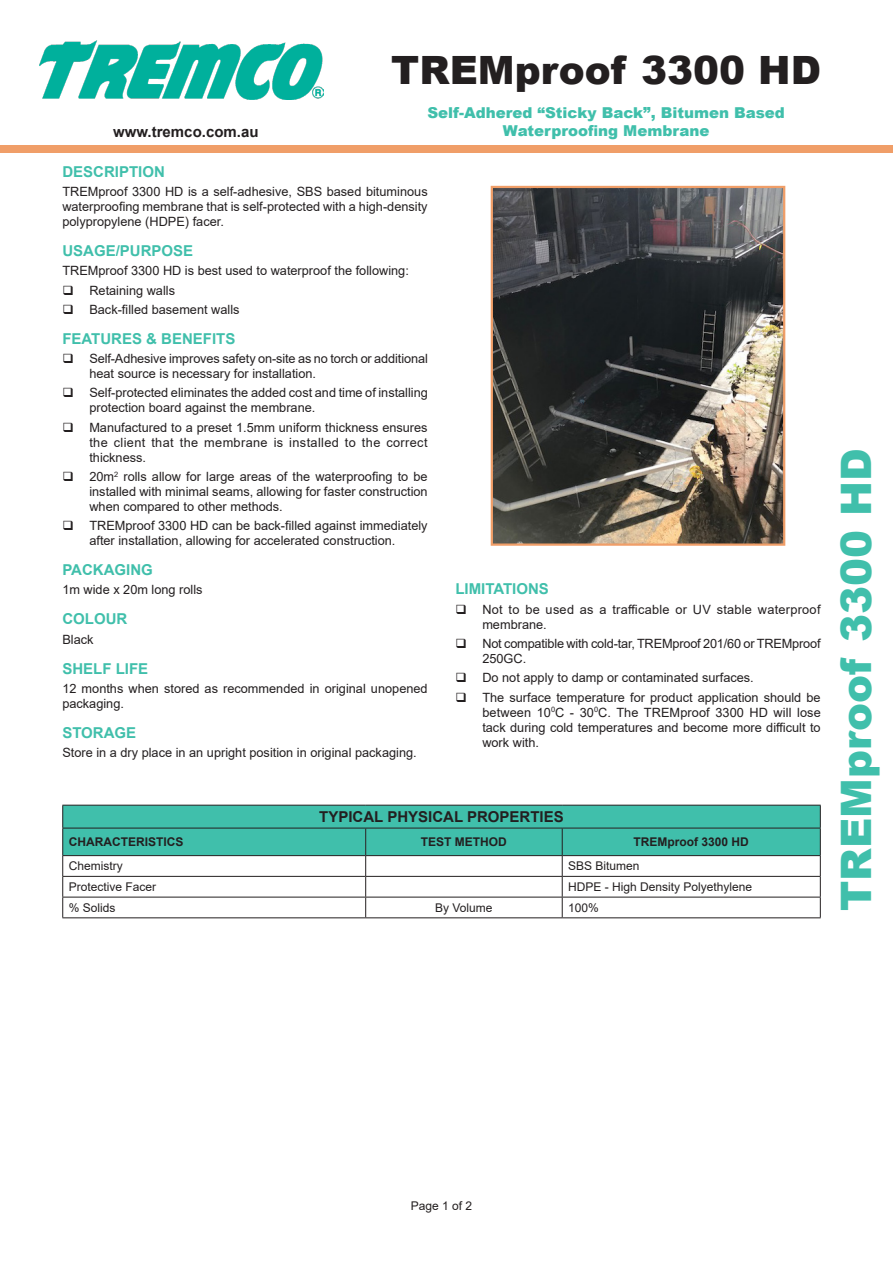
<style>
.page{position:relative;width:893px;height:1263px;background:#fff}
.page>*{position:absolute;margin:0;border:0;box-sizing:border-box;transform-origin:0 0}
.t1{font:900 42px "Arial";color:#40bfab}
.t2{font:900 39px "Arial";color:#231f20}
.t3{font:700 15px "Arial";color:#40bfab}
.t4{font:900 15px "Arial";color:#40bfab}
.t5{font:700 15px "Arial";color:#231f20}
.t6{font:12.75px/15px "Arial";color:#231f20}
.t7{font:12.75px/15px "Arial";letter-spacing:.02em;color:#231f20}
.t8{font:12px "Arial";color:#231f20}
.t9{font:700 12px "Arial";color:#231f20}
</style>
<div class="page">
<img style="left:40px;top:40px;width:284px;height:59px">
<div style="left:0;top:145px;width:893px;height:7px;background:#f09e68"></div>
<img style="left:494px;top:189px;width:288px;height:354px">
<div style="left:491px;top:186px;width:294px;height:360px;border:2px solid #f09e68"></div>
<svg style="left:62px;top:805px;width:759px;height:112px"></svg>
<hr style="left:62px;top:917px;width:304px;height:1px;background:#231f20">
<hr style="left:366px;top:917px;width:196px;height:1px;background:#231f20">
<hr style="left:562px;top:917px;width:259px;height:1px;background:#231f20">
<p class="t5" style="left:113px;top:121px;width:147px">www.tremco.com.au</p>
<p class="t2" style="left:391px;top:41px;width:431px">TREMproof 3300 HD</p>
<p class="t4" style="left:427px;top:102px;width:359px">Self-Adhered “Sticky Back”, Bitumen Based</p>
<p class="t4" style="left:503px;top:120px;width:208px">Waterproofing Membrane</p>
<p class="t3" style="left:62px;top:161px;width:104px">DESCRIPTION</p>
<p class="t6" style="left:62px;top:184px;width:367px;text-align:justify">TREMproof 3300 HD is a self-adhesive, SBS based bituminous waterproofing membrane that is self-protected with a high-density polypropylene (HDPE) facer.</p>
<p class="t3" style="left:62px;top:240px;width:132px">USAGE/PURPOSE</p>
<p class="t6" style="left:62px;top:263px;width:348px">TREMproof 3300 HD is best used to waterproof the following:</p>
<p class="t6" style="left:89px;top:282px;width:87px">Retaining walls</p>
<p class="t6" style="left:89px;top:302px;width:152px">Back-filled basement walls</p>
<p class="t3" style="left:62px;top:328px;width:175px">FEATURES &amp; BENEFITS</p>
<p class="t6" style="left:89px;top:351px;width:340px">Self-Adhesive improves safety on-site as no torch or additional heat source is necessary for installation.</p>
<p class="t6" style="left:89px;top:385px;width:340px">Self-protected eliminates the added cost and time of installing protection board against the membrane.</p>
<p class="t6" style="left:89px;top:419px;width:340px;text-align:justify">Manufactured to a preset 1.5mm uniform thickness ensures the client that the membrane is installed to the correct thickness.</p>
<p class="t6" style="left:89px;top:469px;width:340px;text-align:justify">20m<sup>2</sup> rolls allow for large areas of the waterproofing to be installed with minimal seams, allowing for faster construction when compared to other methods.</p>
<p class="t6" style="left:89px;top:518px;width:340px">TREMproof 3300 HD can be back-filled against immediately after installation, allowing for accelerated construction.</p>
<p class="t3" style="left:62px;top:559px;width:92px">PACKAGING</p>
<p class="t6" style="left:62px;top:582px;width:142px">1m wide x 20m long rolls</p>
<p class="t3" style="left:62px;top:608px;width:66px">COLOUR</p>
<p class="t6" style="left:62px;top:631px;width:33px">Black</p>
<p class="t3" style="left:62px;top:658px;width:87px">SHELF LIFE</p>
<p class="t6" style="left:62px;top:681px;width:367px">12 months when stored as recommended in original unopened packaging.</p>
<p class="t3" style="left:62px;top:722px;width:75px">STORAGE</p>
<p class="t6" style="left:62px;top:745px;width:356px">Store in a dry place in an upright position in original packaging.</p>
<p class="t3" style="left:455px;top:579px;width:95px">LIMITATIONS</p>
<p class="t7" style="left:482px;top:602px;width:340px">Not to be used as a trafficable or UV stable waterproof membrane.</p>
<p class="t6" style="left:482px;top:636px;width:340px">Not compatible with cold-tar, TREMproof 201/60 or TREMproof<br>250GC.</p>
<p class="t6" style="left:482px;top:670px;width:273px">Do not apply to damp or contaminated surfaces.</p>
<p class="t6" style="left:482px;top:689px;width:340px;text-align:justify">The surface temperature for product application should be between 10<sup>0</sup>C - 30<sup>0</sup>C. The TREMproof 3300 HD will lose tack during cold temperatures and become more difficult to work with.</p>
<p class="t5" style="left:319px;top:806px;width:246px">TYPICAL PHYSICAL PROPERTIES</p>
<p class="t9" style="left:69px;top:833px;width:116px">CHARACTERISTICS</p>
<p class="t9" style="left:421px;top:833px;width:88px">TEST METHOD</p>
<p class="t9" style="left:634px;top:833px;width:117px">TREMproof 3300 HD</p>
<p class="t8" style="left:69px;top:858px;width:55px">Chemistry</p>
<p class="t8" style="left:568px;top:858px;width:73px">SBS Bitumen</p>
<p class="t8" style="left:69px;top:879px;width:89px">Protective Facer</p>
<p class="t8" style="left:568px;top:879px;width:186px">HDPE - High Density Polyethylene</p>
<p class="t8" style="left:69px;top:899px;width:48px">% Solids</p>
<p class="t8" style="left:435px;top:899px;width:59px">By Volume</p>
<p class="t8" style="left:568px;top:899px;width:32px">100%</p>
<p class="t1" style="left:825px;top:911px;width:464px;rotate:-90deg">TREMproof 3300 HD</p>
<p class="t8" style="left:411px;top:1197px;width:63px">Page 1 of 2</p>
</div>
